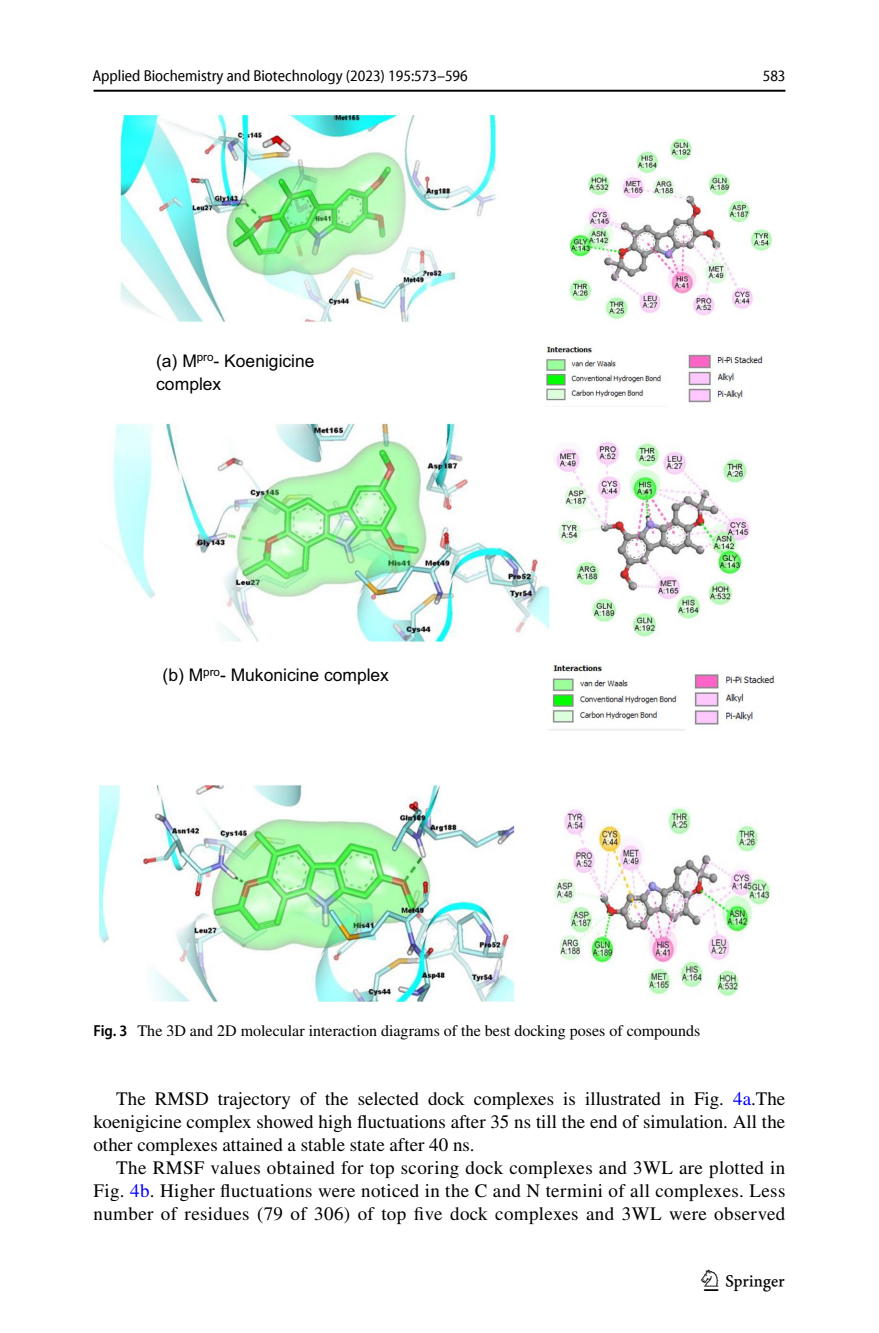
<style>
.page{position:relative;width:879px;height:1333px;background:#fff}
.page>*{position:absolute;margin:0;border:0;box-sizing:border-box;transform-origin:0 0}
.t1{font:30px "Springnew Regular 5";color:#000}
.t2{font:19px/23px "STIX";letter-spacing:.005em;color:#000;text-align:justify}
.t3{font:17.4px/23px "Arial MT2";color:#000}
.t4{font:16px "STIX";color:#000}
.t5{font:semi-condensed 16px "Myriad Pro Unic";color:#000}
.s1{font-family:"Myriad Pro";font-weight:600;font-stretch:semi-condensed}
.s2{color:#00f}
</style>
<div class="page">
<hr style="left:94px;top:90px;width:691px;height:2px;background:#000">
<img style="left:99px;top:116px;width:676px;height:885px">
<p class="t5" style="left:92px;top:69px;width:377px">Applied Biochemistry and Biotechnology (2023) 195:573–596</p>
<p class="t5" style="left:763px;top:69px;width:24px">583</p>
<p class="t3" style="left:156px;top:349px;width:160px">(a) M<sup>pro</sup>- Koenigicine complex</p>
<p class="t3" style="left:163px;top:663px;width:228px">(b) M<sup>pro</sup>- Mukonicine complex</p>
<p class="t4" style="left:94px;top:1019px;width:608px"><span class="s1">Fig. 3</span> The 3D and 2D molecular interaction diagrams of the best docking poses of compounds</p>
<p class="t2" style="left:94px;top:1088px;width:693px;text-indent:23px">The RMSD trajectory of the selected dock complexes is illustrated in Fig. <span class="s2">4a</span>.The koenigicine complex showed high fluctuations after 35 ns till the end of simulation. All the other complexes attained a stable state after 40 ns.</p>
<p class="t2" style="left:94px;top:1157px;width:693px;text-indent:23px">The RMSF values obtained for top scoring dock complexes and 3WL are plotted in Fig. <span class="s2">4b</span>. Higher fluctuations were noticed in the C and N termini of all complexes. Less number of residues (79 of 306) of top five dock complexes and 3WL were observed</p>
<h1 class="t1" style="left:704px;top:1269px;width:83px">1 3</h1>
</div>
